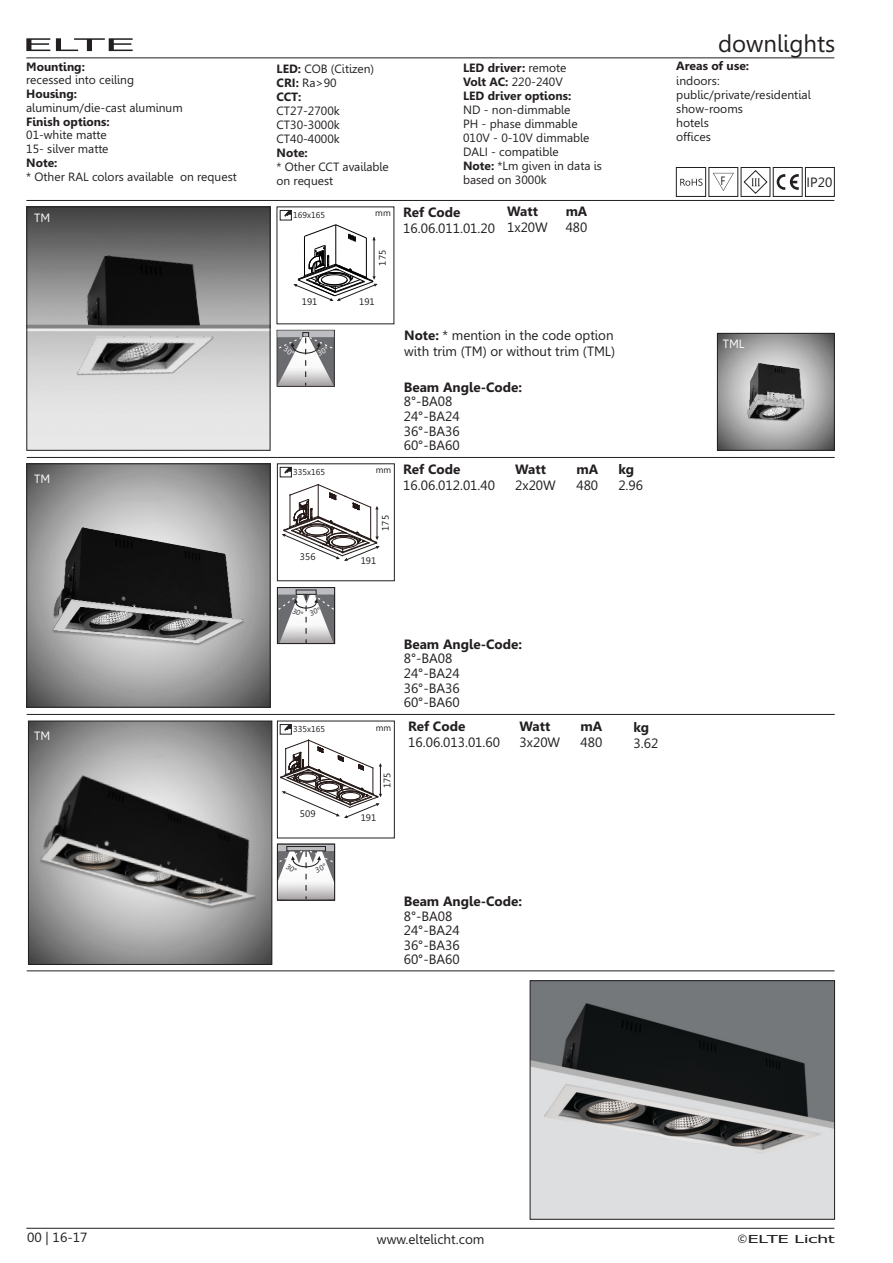
<style>
.page{position:relative;width:893px;height:1263px;background:#fff}
.page>*{position:absolute;margin:0;border:0;box-sizing:border-box;transform-origin:0 0}
.t1{font:24px "Gisha";color:#231f20}
.t2{font:17.55px "Tahoma";color:#231f20;scale:3 1}
.t3{font:13.5px/14.5px "Gisha";color:#231f20}
.t4{font:700 13.5px "Gisha";color:#231f20}
.t5{font:13.35px "Gisha";color:#231f20}
.t6{font:12px/14.1px "Gisha";color:#231f20}
.t7{font:700 12px/14.1px "Gisha";color:#231f20}
.t8{font:12px "Gisha";color:#fffcfd}
.t9{font:12px "Gisha";color:#231f20;scale:.85 1}
.t10{font:10.95px "Tahoma";color:#231f20;scale:1.74 1}
.t11{font:9.6px "Gisha";color:#211f1f}
.t12{font:9px "Gisha";color:#231f20}
.t13{font:8.55px "Gisha";color:#231f20}
.s1{font-weight:700}
.s2{font-weight:400}
.s3{font-size:10.05px}
</style>
<div class="page">
<hr style="left:26px;top:57px;width:808px;height:1px;background:#231f20">
<hr style="left:26px;top:200px;width:808px;height:1px;background:#231f20">
<svg style="left:777px;top:174px;width:22px;height:16px"></svg>
<div style="left:773px;top:167px;width:29px;height:30px;border:1px solid #231f20"></div>
<div style="left:708px;top:167px;width:30px;height:30px;border:1px solid #231f20"></div>
<svg style="left:713px;top:173px;width:21px;height:18px"></svg>
<svg style="left:743px;top:170px;width:25px;height:24px"></svg>
<div style="left:741px;top:167px;width:29px;height:30px;border:1px solid #231f20"></div>
<div style="left:676px;top:167px;width:30px;height:30px;border:1px solid #231f20"></div>
<svg style="left:680px;top:179px;width:23px;height:7px"></svg>
<div style="left:805px;top:167px;width:30px;height:30px;border:1px solid #231f20"></div>
<img style="left:719px;top:335px;width:114px;height:114px">
<div style="left:717px;top:333px;width:118px;height:118px;border:1px solid #231f20"></div>
<img style="left:746px;top:362px;width:60px;height:60px">
<img style="left:28px;top:465px;width:240px;height:241px">
<div style="left:26px;top:463px;width:244px;height:245px;border:1px solid #231f20"></div>
<img style="left:44px;top:522px;width:209px;height:126px">
<img style="left:30px;top:723px;width:240px;height:240px">
<div style="left:28px;top:721px;width:244px;height:244px;border:1px solid #231f20"></div>
<img style="left:27px;top:764px;width:254px;height:157px">
<hr style="left:27px;top:457px;width:808px;height:1px;background:#231f20">
<hr style="left:27px;top:714px;width:808px;height:1px;background:#231f20">
<hr style="left:27px;top:970px;width:807px;height:1px;background:#231f20">
<svg style="left:282px;top:484px;width:98px;height:77px"></svg>
<div style="left:277px;top:463px;width:118px;height:118px;border:1px solid #231f20"></div>
<svg style="left:284px;top:469px;width:6px;height:5px"></svg>
<div style="left:280px;top:467px;width:12px;height:10px;border:1px solid #231f20"></div>
<svg style="left:280px;top:740px;width:102px;height:78px"></svg>
<div style="left:277px;top:721px;width:118px;height:117px;border:1px solid #231f20"></div>
<svg style="left:284px;top:726px;width:6px;height:5px"></svg>
<div style="left:280px;top:724px;width:12px;height:10px;border:1px solid #231f20"></div>
<hr style="left:26px;top:1228px;width:808px;height:1px;background:#231f20">
<img style="left:532px;top:982px;width:301px;height:235px">
<div style="left:530px;top:980px;width:305px;height:239px;border:1px solid #231f20"></div>
<svg style="left:293px;top:224px;width:85px;height:77px"></svg>
<svg style="left:284px;top:212px;width:6px;height:5px"></svg>
<div style="left:280px;top:210px;width:12px;height:10px;border:1px solid #231f20"></div>
<img style="left:28px;top:208px;width:240px;height:241px">
<div style="left:26px;top:206px;width:244px;height:245px;border:1px solid #231f20"></div>
<img style="left:69px;top:329px;width:149px;height:63px">
<img style="left:80px;top:245px;width:121px;height:80px">
<svg style="left:276px;top:330px;width:59px;height:57px"></svg>
<svg style="left:277px;top:844px;width:58px;height:56px"></svg>
<svg style="left:276px;top:587px;width:60px;height:57px"></svg>
<h2 class="t2" style="left:22px;top:38px;width:39px">ELTE</h2>
<h1 class="t1" style="left:718px;top:34px;width:119px">downlights</h1>
<p class="t7" style="left:26px;top:60px;width:60px">Mounting:</p>
<p class="t6" style="left:26px;top:74px;width:109px">recessed into ceiling</p>
<p class="t7" style="left:26px;top:88px;width:52px">Housing:</p>
<p class="t6" style="left:26px;top:102px;width:158px">aluminum/die-cast aluminum</p>
<p class="t7" style="left:26px;top:115px;width:85px">Finish options:</p>
<p class="t6" style="left:26px;top:129px;width:84px">01-white matte<br>15- silver matte</p>
<p class="t7" style="left:26px;top:157px;width:33px">Note:</p>
<p class="t6" style="left:26px;top:171px;width:212px">* Other RAL colors available on request</p>
<p class="t6" style="left:277px;top:62px;width:99px"><span class="s1">LED:</span> COB (Citizen)<br><span class="s1">CRI:</span> Ra&gt;90<br><span class="s1">CCT:</span></p>
<p class="t6" style="left:277px;top:105px;width:65px;text-align:justify">CT27-2700k CT30-3000k CT40-4000k</p>
<p class="t7" style="left:277px;top:147px;width:33px">Note:</p>
<p class="t6" style="left:277px;top:161px;width:114px">* Other CCT available on request</p>
<p class="t7" style="left:463px;top:62px;width:110px">LED driver: <span class="s2">remote<br></span>Volt AC: <span class="s2">220-240V<br></span>LED driver options:</p>
<p class="t6" style="left:463px;top:104px;width:140px">ND - non-dimmable<br>PH - phase dimmable<br>010V - 0-10V dimmable<br>DALI - compatible<br><span class="s1">Note:</span> *Lm given in data is based on 3000k</p>
<p class="t7" style="left:676px;top:60px;width:74px">Areas of use:</p>
<p class="t6" style="left:676px;top:74px;width:136px">indoors: public/private/residential show-rooms<br>hotels<br>offices</p>
<p class="t9" style="left:721px;top:176px;width:7px">F</p>
<p class="t3" style="left:807px;top:176px;width:27px">IP20</p>
<p class="t8" style="left:34px;top:213px;width:18px">TM</p>
<p class="t13" style="left:293px;top:211px;width:33px">169x165</p>
<p class="t12" style="left:375px;top:210px;width:17px">mm</p>
<p class="t11" style="left:379px;top:265px;width:17px;rotate:-90deg">175</p>
<p class="t4" style="left:403px;top:207px;width:59px">Ref Code</p>
<p class="t3" style="left:403px;top:222px;width:93px">16.06.011.01.20</p>
<p class="t4" style="left:507px;top:206px;width:32px">Watt</p>
<p class="t3" style="left:507px;top:221px;width:42px">1x20W</p>
<p class="t4" style="left:566px;top:206px;width:23px">mA</p>
<p class="t3" style="left:566px;top:221px;width:23px">480</p>
<p class="t11" style="left:302px;top:297px;width:17px">191</p>
<p class="t11" style="left:359px;top:297px;width:17px">191</p>
<p class="t3" style="left:404px;top:329px;width:213px;line-height:15.8px"><span class="s1">Note:</span> * mention in the code option with trim (TM) or without trim (TML)</p>
<p class="t8" style="left:723px;top:339px;width:23px">TML</p>
<p class="t4" style="left:404px;top:382px;width:120px">Beam Angle-Code:</p>
<p class="t3" style="left:404px;top:396px;width:58px">8°-BA08<br>24°-BA24<br>36°-BA36<br>60°-BA60</p>
<p class="t8" style="left:34px;top:474px;width:18px">TM</p>
<p class="t13" style="left:293px;top:468px;width:33px">335x165</p>
<p class="t12" style="left:376px;top:466px;width:17px">mm</p>
<p class="t4" style="left:403px;top:464px;width:59px">Ref Code</p>
<p class="t3" style="left:403px;top:479px;width:93px">16.06.012.01.40</p>
<p class="t4" style="left:515px;top:464px;width:32px">Watt</p>
<p class="t3" style="left:515px;top:479px;width:42px">2x20W</p>
<p class="t4" style="left:576px;top:464px;width:23px">mA</p>
<p class="t3" style="left:576px;top:479px;width:23px">480</p>
<p class="t4" style="left:618px;top:464px;width:17px">kg</p>
<p class="t3" style="left:618px;top:479px;width:26px">2.96</p>
<p class="t11" style="left:382px;top:531px;width:17px;rotate:-90deg">175</p>
<p class="t11" style="left:300px;top:553px;width:17px">356</p>
<p class="t11" style="left:361px;top:557px;width:17px">191</p>
<p class="t4" style="left:404px;top:639px;width:120px">Beam Angle-Code:</p>
<p class="t3" style="left:404px;top:653px;width:58px">8°-BA08<br>24°-BA24<br>36°-BA36<br>60°-BA60</p>
<p class="t8" style="left:34px;top:731px;width:18px">TM</p>
<p class="t13" style="left:293px;top:725px;width:33px">335x165</p>
<p class="t12" style="left:376px;top:724px;width:17px">mm</p>
<p class="t4" style="left:408px;top:721px;width:59px">Ref Code</p>
<p class="t3" style="left:408px;top:736px;width:93px">16.06.013.01.60</p>
<p class="t4" style="left:520px;top:721px;width:32px">Watt</p>
<p class="t3" style="left:520px;top:736px;width:42px">3x20W</p>
<p class="t4" style="left:580px;top:721px;width:23px">mA</p>
<p class="t3" style="left:580px;top:736px;width:23px">480</p>
<p class="t4" style="left:634px;top:721px;width:17px">kg</p>
<p class="t3" style="left:634px;top:737px;width:26px">3.62</p>
<p class="t11" style="left:383px;top:788px;width:17px;rotate:-90deg">175</p>
<p class="t11" style="left:300px;top:810px;width:17px">509</p>
<p class="t11" style="left:361px;top:814px;width:17px">191</p>
<p class="t4" style="left:404px;top:896px;width:120px">Beam Angle-Code:</p>
<p class="t3" style="left:404px;top:910px;width:58px">8°-BA08<br>24°-BA24<br>36°-BA36<br>60°-BA60</p>
<p class="t5" style="left:27px;top:1232px;width:62px">00 | 16-17</p>
<p class="t3" style="left:377px;top:1233px;width:109px">www.eltelicht.com</p>
<p class="t10" style="left:738px;top:1235px;width:57px"><span class="s3">©</span>ELTE Licht</p>
</div>
